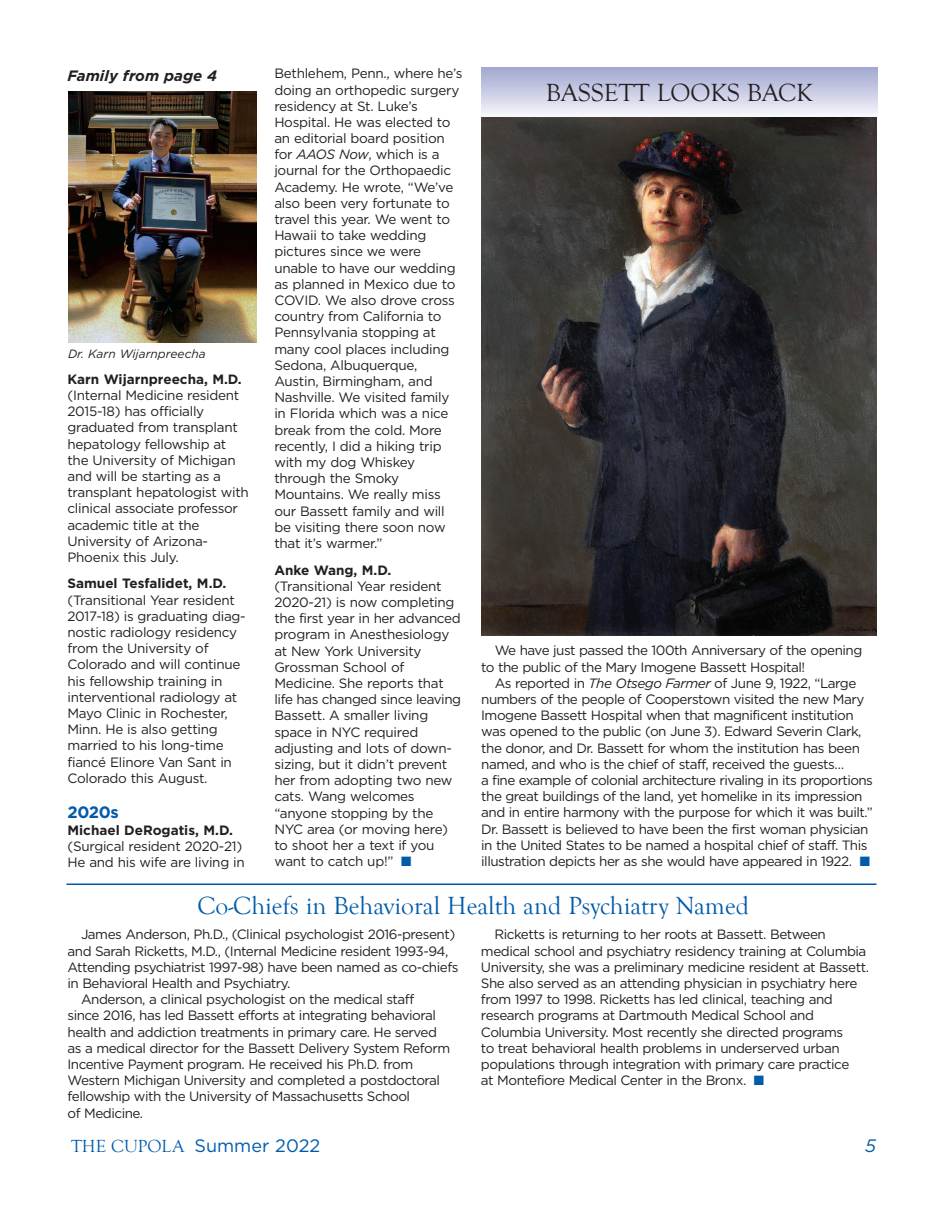
<style>
.page{position:relative;width:945px;height:1215px;background:#fff}
.page>*{position:absolute;margin:0;border:0;box-sizing:border-box;transform-origin:0 0}
.t1{font:25.5px "Goudy Old Style T";color:#015ba9}
.t2{font:25.5px "Goudy Old Style T";color:#231f20}
.t3{font:18px "Gotham";color:#015ba9}
.t4{font:italic 18px "Gotham";color:#015ba9}
.t5{font:700 16.5px "Gotham";letter-spacing:-.02em;color:#015ba9}
.t6{font:italic 700 15px "Gotham";color:#231f20}
.t7{font:13.5px/16.2px "Gotham";letter-spacing:-.035em;color:#231f20}
.t8{font:italic 12px "Gotham";color:#231f20}
.s1{font-weight:700}
.s2{font-style:italic}
.s3{color:#015ba9}
.s4{font-family:"Goudy Old Style T"}
</style>
<div class="page">
<img style="left:68px;top:92px;width:188px;height:250px">
<div style="left:481px;top:68px;width:397px;height:49px;background:linear-gradient(to bottom,#a3a8d0,#f6f6fb)"></div>
<img style="left:481px;top:117px;width:396px;height:518px">
<hr style="left:66px;top:884px;width:810px;height:1px;background:#015ba9">
<p class="t6" style="left:68px;top:67px;width:151px">Family from page 4</p>
<p class="t8" style="left:68px;top:350px;width:139px">Dr. Karn Wijarnpreecha</p>
<p class="t7" style="left:68px;top:372px;width:183px"><span class="s1">Karn Wijarnpreecha, M.D. </span>(Internal Medicine resident<br>2015-18) has officially graduated from transplant hepatology fellowship at the University of Michigan and will be starting as a transplant hepatologist with clinical associate professor academic title at the<br>University of Arizona-<br>Phoenix this July.</p>
<p class="t7" style="left:68px;top:576px;width:180px"><span class="s1">Samuel Tesfalidet, M.D. </span>(Transitional Year resident<br>2017-18) is graduating diag&shy;nostic radiology residency from the University of<br>Colorado and will continue his fellowship training in interventional radiology at<br>Mayo Clinic in Rochester,<br>Minn. He is also getting married to his long-time fiancé Elinore Van Sant in<br>Colorado this August.</p>
<p class="t5" style="left:68px;top:806px;width:53px">2020s</p>
<p class="t7" style="left:68px;top:823px;width:179px"><span class="s1">Michael DeRogatis, M.D. </span>(Surgical resident 2020-21)<br>He and his wife are living in</p>
<p class="t7" style="left:274px;top:66px;width:190px">Bethlehem, Penn., where he’s doing an orthopedic surgery residency at St. Luke’s<br>Hospital. He was elected to an editorial board position for <span class="s2">AAOS Now</span>, which is a journal for the Orthopaedic<br>Academy. He wrote, “We’ve also been very fortunate to travel this year. We went to<br>Hawaii to take wedding pictures since we were unable to have our wedding as planned in Mexico due to<br>COVID. We also drove cross country from California to<br>Pennsylvania stopping at many cool places including<br>Sedona, Albuquerque,<br>Austin, Birmingham, and<br>Nashville. We visited family in Florida which was a nice break from the cold. More recently, I did a hiking trip with my dog Whiskey through the Smoky<br>Mountains. We really miss our Bassett family and will be visiting there soon now that it’s warmer.”</p>
<p class="t7" style="left:274px;top:563px;width:188px"><span class="s1">Anke Wang, M.D. </span>(Transitional Year resident<br>2020-21) is now completing the first year in her advanced program in Anesthesiology at New York University<br>Grossman School of<br>Medicine. She reports that life has changed since leaving<br>Bassett. A smaller living space in NYC required adjusting and lots of down&shy;sizing, but it didn’t prevent her from adopting two new cats. Wang welcomes “anyone stopping by the<br>NYC area (or moving here) to shoot her a text if you want to catch up!” <span class="s3">■</span></p>
<p class="t2" style="left:546px;top:78px;width:268px">BASSETT LOOKS BACK</p>
<p class="t7" style="left:481px;top:643px;width:383px;text-indent:14px">We have just passed the 100th Anniversary of the opening to the public of the Mary Imogene Bassett Hospital!</p>
<p class="t7" style="left:481px;top:676px;width:393px;text-indent:14px">As reported in <span class="s2">The Otsego Farmer</span> of June 9, 1922, “Large numbers of the people of Cooperstown visited the new Mary Imogene Bassett Hospital when that magnificent institution was opened to the public (on June 3). Edward Severin Clark, the donor, and Dr. Bassett for whom the institution has been named, and who is the chief of staff, received the guests…<br>a fine example of colonial architecture rivaling in its proportions the great buildings of the land, yet homelike in its impression and in entire harmony with the purpose for which it was built.” Dr. Bassett is believed to have been the first woman physician in the United States to be named a hospital chief of staff. This illustration depicts her as she would have appeared in 1922. <span class="s3">■</span></p>
<p class="t1" style="left:197px;top:891px;width:553px">Co-Chiefs in Behavioral Health and Psychiatry Named</p>
<p class="t7" style="left:68px;top:927px;width:393px;text-indent:14px">James Anderson, Ph.D., (Clinical psychologist 2016-present) and Sarah Ricketts, M.D., (Internal Medicine resident 1993-94, Attending psychiatrist 1997-98) have been named as co-chiefs in Behavioral Health and Psychiatry.</p>
<p class="t7" style="left:68px;top:992px;width:384px;text-indent:14px">Anderson, a clinical psychologist on the medical staff<br>since 2016, has led Bassett efforts at integrating behavioral health and addiction treatments in primary care. He served as a medical director for the Bassett Delivery System Reform Incentive Payment program. He received his Ph.D. from Western Michigan University and completed a postdoctoral fellowship with the University of Massachusetts School<br>of Medicine.</p>
<p class="t7" style="left:481px;top:927px;width:389px;text-indent:14px">Ricketts is returning to her roots at Bassett. Between medical school and psychiatry residency training at Columbia University, she was a preliminary medicine resident at Bassett.<br>She also served as an attending physician in psychiatry here from 1997 to 1998. Ricketts has led clinical, teaching and research programs at Dartmouth Medical School and Columbia University. Most recently she directed programs<br>to treat behavioral health problems in underserved urban populations through integration with primary care practice<br>at Montefiore Medical Center in the Bronx. <span class="s3">■</span></p>
<p class="t3" style="left:71px;top:1138px;width:251px"><span class="s4">THE CUPOLA</span> Summer 2022</p>
<p class="t4" style="left:865px;top:1138px;width:12px">5</p>
</div>
